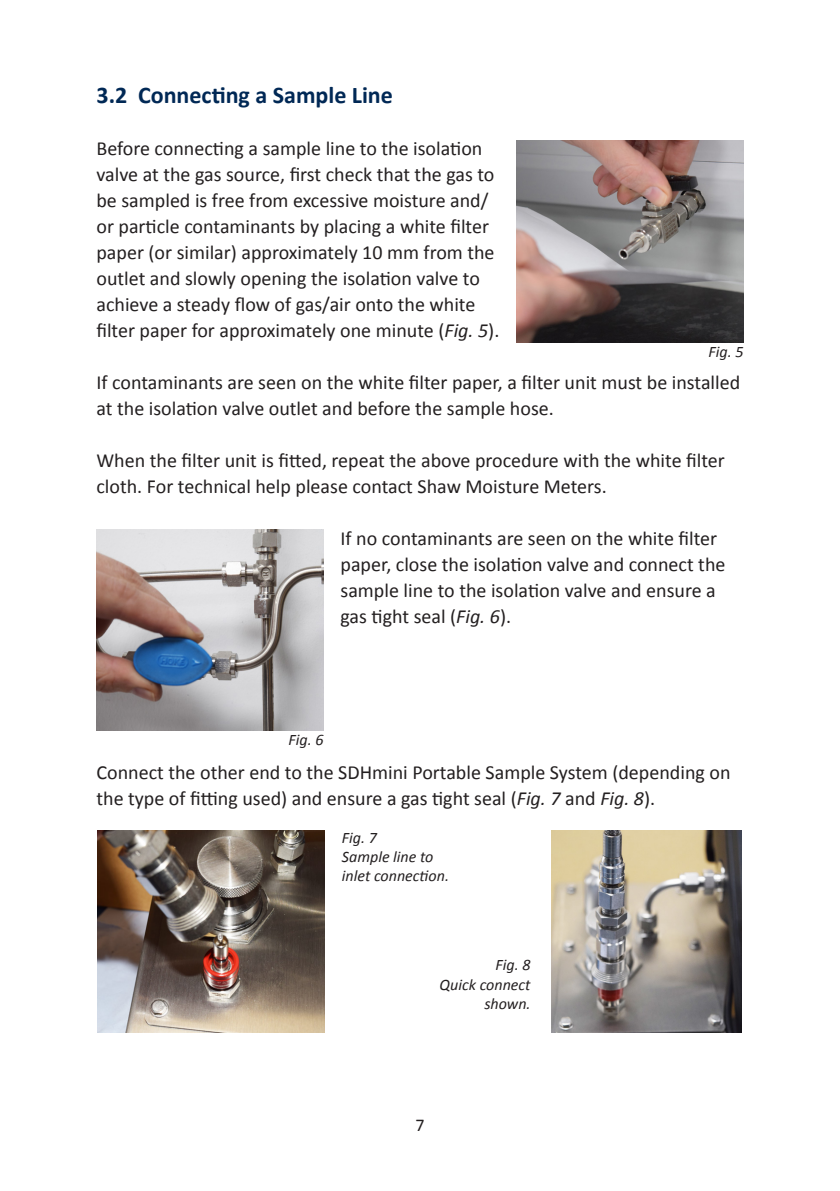
<style>
.page{position:relative;width:840px;height:1191px;background:#fff}
.page>*{position:absolute;margin:0;border:0;box-sizing:border-box;transform-origin:0 0}
.Sub_heading{font:700 24px "Calibri";color:#002855}
.Content{font:20px/26px "Calibri";color:#231f20}
.t1{font:18px "Calibri";color:#231f20}
.Content-2{font:italic 16px/19.2px "Calibri";color:#231f20}
.s1{font-style:italic}
</style>
<div class="page">
<img style="left:516px;top:140px;width:227px;height:202px">
<img style="left:96px;top:529px;width:227px;height:201px">
<img style="left:98px;top:831px;width:227px;height:201px">
<img style="left:551px;top:831px;width:190px;height:201px">
<p class="Sub_heading" style="left:96px;top:80px;width:298px">3.2 Connecting a Sample Line</p>
<p class="Content" style="left:96px;top:135px;width:404px">Before connecting a sample line to the isolation valve at the gas source, first check that the gas to be sampled is free from excessive moisture and/ or particle contaminants by placing a white filter paper (or similar) approximately 10 mm from the outlet and slowly opening the isolation valve to achieve a steady flow of gas/air onto the white filter paper for approximately one minute (<span class="s1">Fig. 5</span>).</p>
<p class="Content" style="left:96px;top:369px;width:645px">If contaminants are seen on the white filter paper, a filter unit must be installed at the isolation valve outlet and before the sample hose.</p>
<p class="Content" style="left:96px;top:447px;width:629px">When the filter unit is fitted, repeat the above procedure with the white filter cloth. For technical help please contact Shaw Moisture Meters.</p>
<p class="Content" style="left:340px;top:525px;width:386px">If no contaminants are seen on the white filter paper, close the isolation valve and connect the sample line to the isolation valve and ensure a gas tight seal (<span class="s1">Fig. 6</span>).</p>
<p class="Content-2" style="left:708px;top:341px;width:36px">Fig. 5</p>
<p class="Content-2" style="left:288px;top:729px;width:36px">Fig. 6</p>
<p class="Content" style="left:96px;top:759px;width:635px">Connect the other end to the SDHmini Portable Sample System (depending on the type of fitting used) and ensure a gas tight seal (<span class="s1">Fig. 7</span> and <span class="s1">Fig. 8</span>).</p>
<p class="Content-2" style="left:342px;top:827px;width:36px">Fig. 7</p>
<p class="Content-2" style="left:342px;top:846px;width:108px">Sample line to inlet connection.</p>
<p class="Content-2" style="left:495px;top:955px;width:36px">Fig. 8</p>
<p class="Content-2" style="left:439px;top:974px;width:92px;text-align:right">Quick connect shown.</p>
<p class="t1" style="left:415px;top:1113px;width:11px">7</p>
</div>
